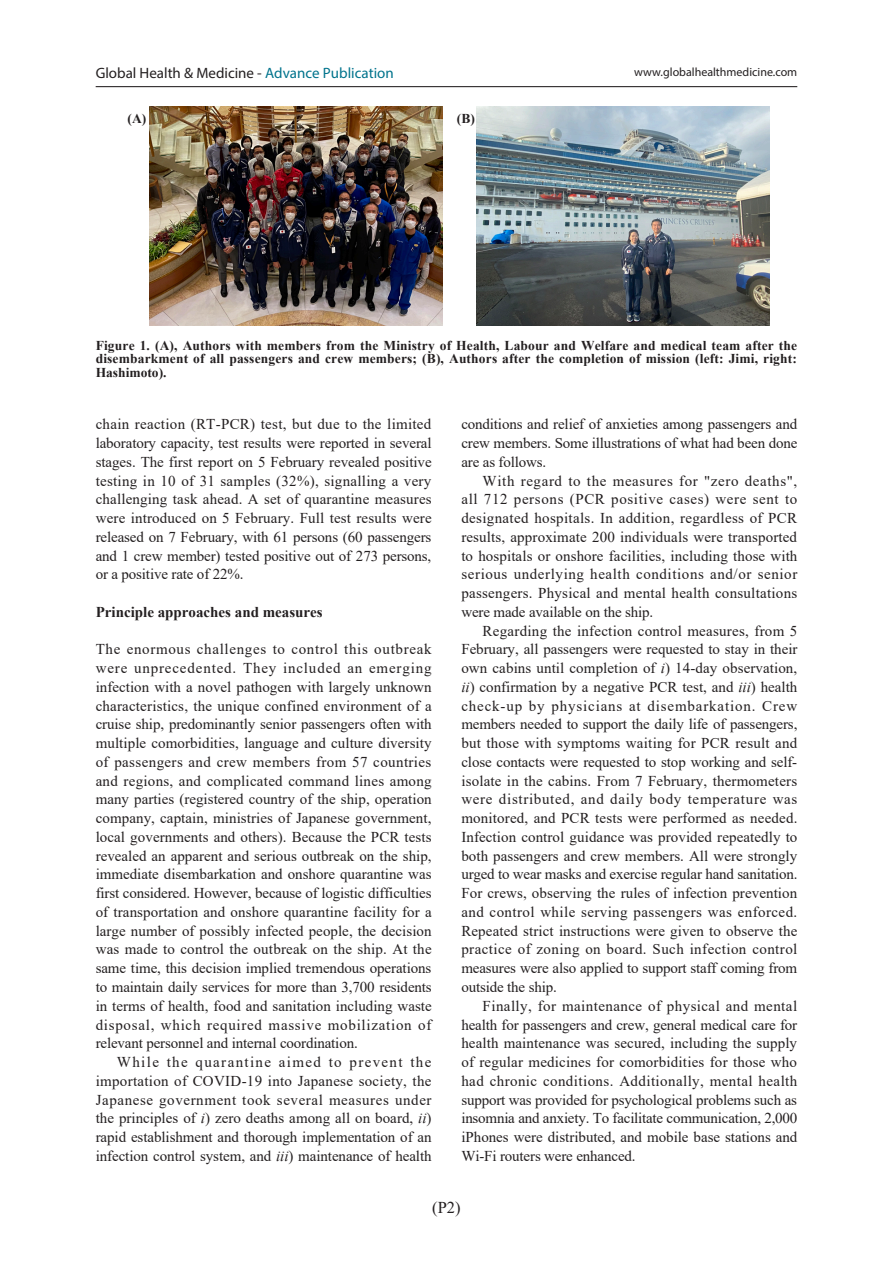
<style>
.page{position:relative;width:893px;height:1263px;background:#fff}
.page>*{position:absolute;margin:0;border:0;box-sizing:border-box;transform-origin:0 0}
.t1{font:16.5px "Times New Roman";color:#231f20}
.t2{font:15px/18.8px "Times New Roman";letter-spacing:-.01em;color:#231f20;text-align:justify}
.t3{font:15px "Myriad Pro";color:#231f20}
.t4{font:700 15px "Times New Roman";color:#231f20}
.t5{font:700 13.5px/13.5px "Times New Roman";letter-spacing:.01em;color:#231f20;text-align:justify}
.t6{font:12px "Myriad Pro";color:#231f20}
.s1{color:#00738c}
.s2{font-style:italic}
</style>
<div class="page">
<hr style="left:96px;top:86px;width:701px;height:1px;background:#231f20">
<img style="left:149px;top:106px;width:293px;height:219px">
<img style="left:477px;top:106px;width:293px;height:219px">
<p class="t3" style="left:96px;top:64px;width:300px">Global Health &amp; Medicine - <span class="s1">Advance Publication</span></p>
<p class="t5" style="left:128px;top:111px;width:20px">(A)</p>
<p class="t5" style="left:457px;top:111px;width:19px">(B)</p>
<p class="t6" style="left:634px;top:65px;width:164px">www.globalhealthmedicine.com</p>
<p class="t5" style="left:96px;top:338px;width:703px">Figure 1. (A), Authors with members from the Ministry of Health, Labour and Welfare and medical team after the disembarkment of all passengers and crew members; (B), Authors after the completion of mission (left: Jimi, right:<br>Hashimoto).</p>
<p class="t2" style="left:96px;top:414px;width:338px">chain reaction (RT-PCR) test, but due to the limited laboratory capacity, test results were reported in several stages. The first report on 5 February revealed positive testing in 10 of 31 samples (32%), signalling a very challenging task ahead. A set of quarantine measures were introduced on 5 February. Full test results were released on 7 February, with 61 persons (60 passengers and 1 crew member) tested positive out of 273 persons, or a positive rate of 22%.</p>
<p class="t4" style="left:96px;top:601px;width:229px">Principle approaches and measures</p>
<p class="t2" style="left:96px;top:639px;width:338px">The enormous challenges to control this outbreak were unprecedented. They included an emerging infection with a novel pathogen with largely unknown characteristics, the unique confined environment of a cruise ship, predominantly senior passengers often with multiple comorbidities, language and culture diversity of passengers and crew members from 57 countries and regions, and complicated command lines among many parties (registered country of the ship, operation company, captain, ministries of Japanese government, local governments and others). Because the PCR tests revealed an apparent and serious outbreak on the ship, immediate disembarkation and onshore quarantine was first considered. However, because of logistic difficulties of transportation and onshore quarantine facility for a large number of possibly infected people, the decision was made to control the outbreak on the ship. At the same time, this decision implied tremendous operations to maintain daily services for more than 3,700 residents in terms of health, food and sanitation including waste disposal, which required massive mobilization of relevant personnel and internal coordination.</p>
<p class="t2" style="left:96px;top:1052px;width:337px;text-indent:21px">While the quarantine aimed to prevent the importation of COVID-19 into Japanese society, the Japanese government took several measures under the principles of <span class="s2">i</span>) zero deaths among all on board, <span class="s2">ii</span>) rapid establishment and thorough implementation of an infection control system, and <span class="s2">iii</span>) maintenance of health</p>
<p class="t2" style="left:461px;top:414px;width:337px">conditions and relief of anxieties among passengers and crew members. Some illustrations of what had been done are as follows.</p>
<p class="t2" style="left:461px;top:471px;width:338px;text-indent:21px">With regard to the measures for "zero deaths", all 712 persons (PCR positive cases) were sent to designated hospitals. In addition, regardless of PCR results, approximate 200 individuals were transported to hospitals or onshore facilities, including those with serious underlying health conditions and/or senior passengers. Physical and mental health consultations were made available on the ship.</p>
<p class="t2" style="left:461px;top:621px;width:338px;text-indent:21px">Regarding the infection control measures, from 5<br>February, all passengers were requested to stay in their own cabins until completion of <span class="s2">i</span>) 14-day observation, <span class="s2">ii</span>) confirmation by a negative PCR test, and <span class="s2">iii</span>) health check-up by physicians at disembarkation. Crew members needed to support the daily life of passengers, but those with symptoms waiting for PCR result and close contacts were requested to stop working and self&shy;isolate in the cabins. From 7 February, thermometers were distributed, and daily body temperature was monitored, and PCR tests were performed as needed.<br>Infection control guidance was provided repeatedly to both passengers and crew members. All were strongly urged to wear masks and exercise regular hand sanitation.<br>For crews, observing the rules of infection prevention and control while serving passengers was enforced.<br>Repeated strict instructions were given to observe the practice of zoning on board. Such infection control measures were also applied to support staff coming from outside the ship.</p>
<p class="t2" style="left:461px;top:996px;width:338px;text-indent:21px">Finally, for maintenance of physical and mental health for passengers and crew, general medical care for health maintenance was secured, including the supply of regular medicines for comorbidities for those who had chronic conditions. Additionally, mental health support was provided for psychological problems such as insomnia and anxiety. To facilitate communication, 2,000 iPhones were distributed, and mobile base stations and Wi-Fi routers were enhanced.</p>
<p class="t1" style="left:432px;top:1196px;width:30px">(P2)</p>
</div>
